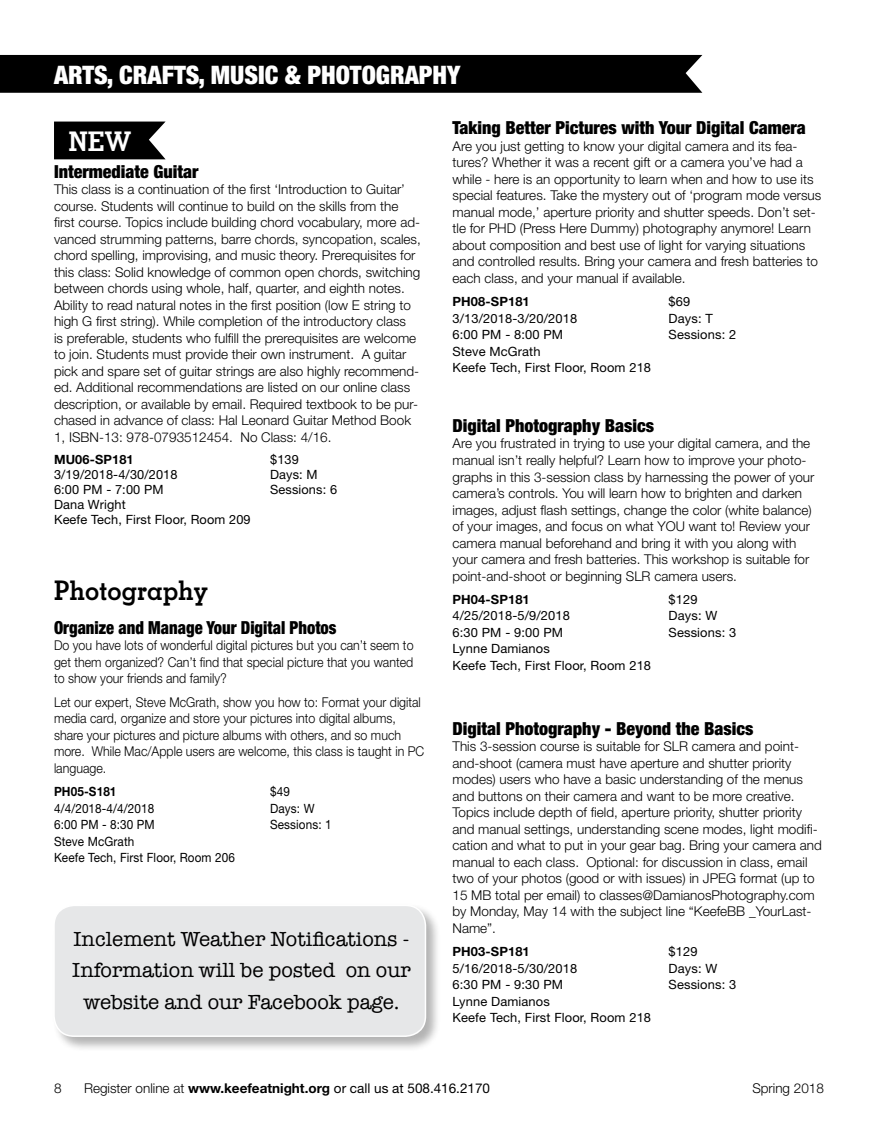
<style>
.page{position:relative;width:878px;height:1148px;background:#fff}
.page>*{position:absolute;margin:0;border:0;box-sizing:border-box;transform-origin:0 0}
.t1{font:700 27px "Memphis LT Std";color:#000;scale:.94 1}
.t2{font:700 27px "Memphis LT Std";color:#fff}
.t3{font:900 condensed 25.5px "Helvetica Neue LT Std";color:#fff}
.t4{font:21px/31.5px "American Typewriter";color:#000;text-align:center}
.t5{font:900 condensed 18px "Helvetica Neue LT Std";color:#000}
.t6{font:900 condensed 18px "Helvetica Neue LT Std";color:#000;scale:.92 1}
.t7{font:300 13.5px/16.5px "Helvetica Neue LT Std";color:#000}
.t8{font:300 13.5px/16.5px "Helvetica Neue LT Std";color:#000;text-align:justify;scale:.92 1}
.t9{font:13.5px "Helvetica Neue LT Std";color:#000}
.t10{font:12.75px/16.5px "Helvetica Neue LT Std";letter-spacing:.01em;color:#000}
.t11{font:12.75px/16.5px "Helvetica Neue LT Std";letter-spacing:.01em;color:#000;scale:.92 1}
.t12{font:700 12.75px "Helvetica Neue LT Std";letter-spacing:.01em;color:#000}
.t13{font:700 12.75px "Helvetica Neue LT Std";letter-spacing:.01em;color:#000;scale:.92 1}
.s1{font-weight:300}
.s2{font-weight:700}
</style>
<div class="page">
<div style="left:0;top:55px;width:702px;height:38px;background:#000"></div>
<svg style="left:54px;top:122px;width:112px;height:37px;background:#141414"></svg>
<div style="left:52px;top:903px;width:389px;height:148px;background:#000;opacity:.3"></div>
<div style="left:54px;top:905px;width:371px;height:131px;background:#e6e7e8;border-radius:20px"></div>
<div style="left:53px;top:904px;width:373px;height:132px;border:2px solid #fff;border-radius:20px"></div>
<h2 class="t3" style="left:54px;top:59px;width:408px">ARTS, CRAFTS, MUSIC &amp; PHOTOGRAPHY</h2>
<h1 class="t2" style="left:68px;top:124px;width:64px">NEW</h1>
<h3 class="t5" style="left:54px;top:160px;width:146px">Intermediate Guitar</h3>
<p class="t7" style="left:54px;top:181px;width:368px">This class is a continuation of the first ‘Introduction to Guitar’ course. Students will continue to build on the skills from the first course. Topics include building chord vocabulary, more ad&shy;vanced strumming patterns, barre chords, syncopation, scales, chord spelling, improvising, and music theory. Prerequisites for this class: Solid knowledge of common open chords, switching between chords using whole, half, quarter, and eighth notes.<br>Ability to read natural notes in the first position (low E string to high G first string). While completion of the introductory class<br>is preferable, students who fulfill the prerequisites are welcome to join. Students must provide their own instrument. A guitar pick and spare set of guitar strings are also highly recommend&shy;ed. Additional recommendations are listed on our online class description, or available by email. Required textbook to be pur&shy;chased in advance of class: Hal Leonard Guitar Method Book 1, ISBN-13: 978-0793512454. No Class: 4/16.</p>
<p class="t12" style="left:54px;top:451px;width:81px">MU06-SP181</p>
<p class="t10" style="left:270px;top:450px;width:30px">$139</p>
<p class="t10" style="left:54px;top:465px;width:125px">3/19/2018-4/30/2018</p>
<p class="t10" style="left:270px;top:465px;width:49px">Days: M</p>
<p class="t10" style="left:54px;top:480px;width:111px">6:00 PM - 7:00 PM</p>
<p class="t10" style="left:270px;top:480px;width:68px">Sessions: 6</p>
<p class="t10" style="left:54px;top:496px;width:198px;line-height:15px">Dana Wright<br>Keefe Tech, First Floor, Room 209</p>
<h1 class="t1" style="left:54px;top:574px;width:165px">Photography</h1>
<h3 class="t6" style="left:54px;top:616px;width:308px">Organize and Manage Your Digital Photos</h3>
<p class="t8" style="left:54px;top:637px;width:392px">Do you have lots of wonderful digital pictures but you can’t seem to get them organized? Can’t find that special picture that you wanted to show your friends and family?</p>
<p class="t8" style="left:54px;top:693px;width:404px;text-align:left">Let our expert, Steve McGrath, show you how to: Format your digital media card, organize and store your pictures into digital albums, share your pictures and picture albums with others, and so much more. While Mac/Apple users are welcome, this class is taught in PC language.</p>
<p class="t13" style="left:54px;top:783px;width:69px">PH05-S181</p>
<p class="t11" style="left:270px;top:783px;width:23px">$49</p>
<p class="t11" style="left:54px;top:799px;width:111px">4/4/2018-4/4/2018</p>
<p class="t11" style="left:270px;top:799px;width:50px">Days: W</p>
<p class="t11" style="left:54px;top:816px;width:111px">6:00 PM - 8:30 PM</p>
<p class="t11" style="left:270px;top:816px;width:68px">Sessions: 1</p>
<p class="t11" style="left:54px;top:832px;width:198px">Steve McGrath<br>Keefe Tech, First Floor, Room 206</p>
<h3 class="t4" style="left:72px;top:922px;width:340px">Inclement Weather Notifications -<br>Information will be posted on our website and our Facebook page.</h3>
<h3 class="t5" style="left:452px;top:117px;width:355px">Taking Better Pictures with Your Digital Camera</h3>
<p class="t7" style="left:452px;top:138px;width:370px">Are you just getting to know your digital camera and its fea&shy;tures? Whether it was a recent gift or a camera you’ve had a while - here is an opportunity to learn when and how to use its special features. Take the mystery out of ‘program mode versus manual mode,’ aperture priority and shutter speeds. Don’t set&shy;tle for PHD (Press Here Dummy) photography anymore! Learn about composition and best use of light for varying situations and controlled results. Bring your camera and fresh batteries to each class, and your manual if available.</p>
<p class="t12" style="left:452px;top:294px;width:79px">PH08-SP181</p>
<p class="t10" style="left:668px;top:293px;width:23px">$69</p>
<p class="t10" style="left:452px;top:310px;width:126px">3/13/2018-3/20/2018</p>
<p class="t10" style="left:668px;top:310px;width:46px">Days: T</p>
<p class="t10" style="left:452px;top:326px;width:112px">6:00 PM - 8:00 PM</p>
<p class="t10" style="left:668px;top:326px;width:69px">Sessions: 2</p>
<p class="t10" style="left:452px;top:343px;width:200px">Steve McGrath<br>Keefe Tech, First Floor, Room 218</p>
<h3 class="t5" style="left:452px;top:414px;width:203px">Digital Photography Basics</h3>
<p class="t7" style="left:452px;top:435px;width:363px">Are you frustrated in trying to use your digital camera, and the manual isn’t really helpful? Learn how to improve your photo&shy;graphs in this 3-session class by harnessing the power of your camera’s controls. You will learn how to brighten and darken images, adjust flash settings, change the color (white balance) of your images, and focus on what YOU want to! Review your camera manual beforehand and bring it with you along with your camera and fresh batteries. This workshop is suitable for point-and-shoot or beginning SLR camera users.</p>
<p class="t12" style="left:452px;top:591px;width:79px">PH04-SP181</p>
<p class="t10" style="left:668px;top:591px;width:31px">$129</p>
<p class="t10" style="left:452px;top:607px;width:119px">4/25/2018-5/9/2018</p>
<p class="t10" style="left:668px;top:607px;width:50px">Days: W</p>
<p class="t10" style="left:452px;top:624px;width:112px">6:30 PM - 9:00 PM</p>
<p class="t10" style="left:668px;top:624px;width:69px">Sessions: 3</p>
<p class="t10" style="left:452px;top:640px;width:200px">Lynne Damianos<br>Keefe Tech, First Floor, Room 218</p>
<h3 class="t5" style="left:452px;top:717px;width:302px">Digital Photography - Beyond the Basics</h3>
<p class="t7" style="left:452px;top:738px;width:371px">This 3-session course is suitable for SLR camera and point&shy;and-shoot (camera must have aperture and shutter priority modes) users who have a basic understanding of the menus and buttons on their camera and want to be more creative.<br>Topics include depth of field, aperture priority, shutter priority and manual settings, understanding scene modes, light modifi&shy;cation and what to put in your gear bag. Bring your camera and manual to each class. Optional: for discussion in class, email two of your photos (good or with issues) in JPEG format (up to 15 MB total per email) to classes@DamianosPhotography.com by Monday, May 14 with the subject line “KeefeBB _YourLast-Name”.</p>
<p class="t12" style="left:452px;top:943px;width:79px">PH03-SP181</p>
<p class="t10" style="left:668px;top:943px;width:31px">$129</p>
<p class="t10" style="left:452px;top:959px;width:126px">5/16/2018-5/30/2018</p>
<p class="t10" style="left:668px;top:959px;width:50px">Days: W</p>
<p class="t10" style="left:452px;top:976px;width:112px">6:30 PM - 9:30 PM</p>
<p class="t10" style="left:668px;top:976px;width:69px">Sessions: 3</p>
<p class="t10" style="left:452px;top:992px;width:200px">Lynne Damianos<br>Keefe Tech, First Floor, Room 218</p>
<p class="t7" style="left:54px;top:1080px;width:9px">8</p>
<p class="t9" style="left:84px;top:1080px;width:407px"><span class="s1">Register online at</span> <span class="s2">www.keefeatnight.org</span> or call us at 508.416.2170</p>
<p class="t7" style="left:752px;top:1080px;width:73px">Spring 2018</p>
</div>
